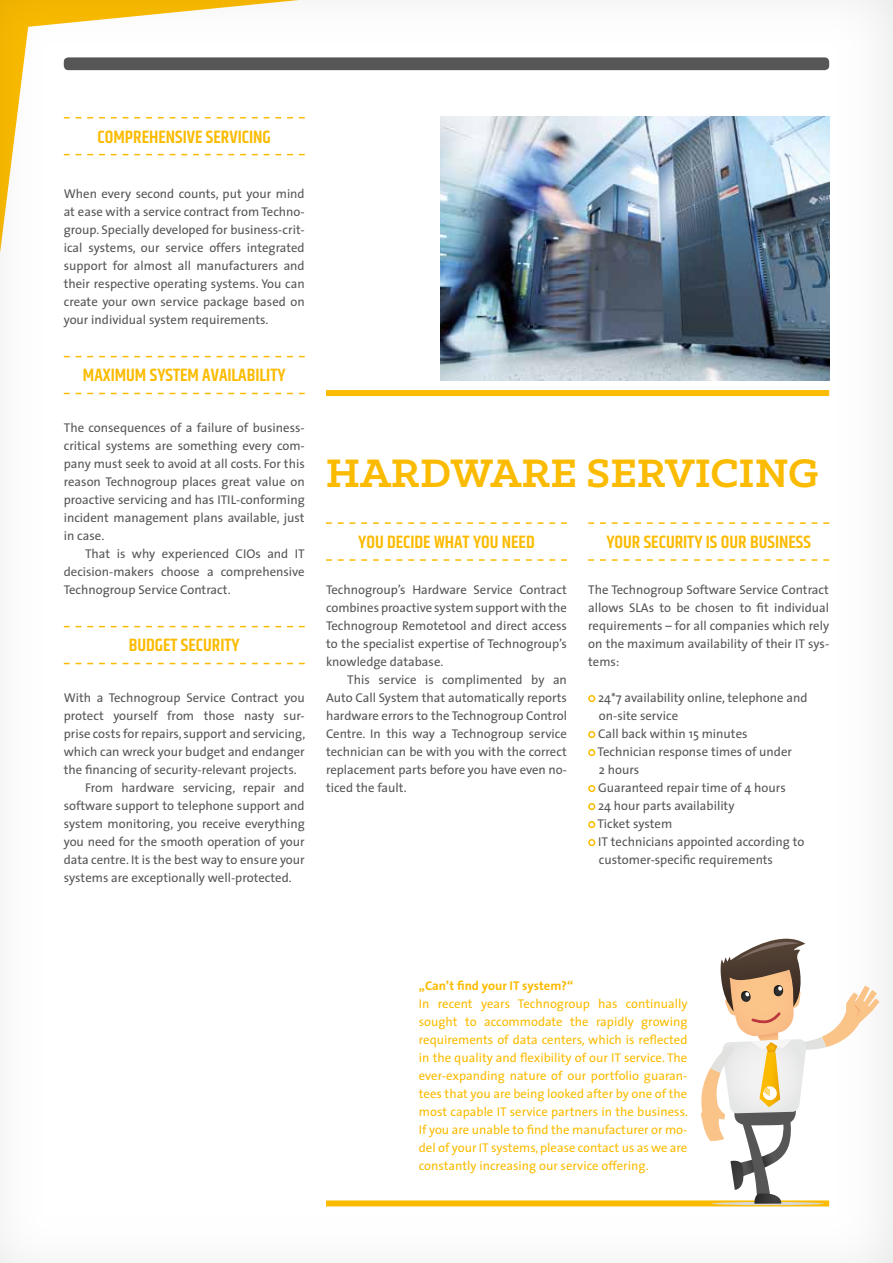
<style>
.page{position:relative;width:893px;height:1263px;background:#fff}
.page>*{position:absolute;margin:0;border:0;box-sizing:border-box;transform-origin:0 0}
.t1{font:700 45px "Klinic Slab";color:#fbbb00}
.t2{font:600 18px "Khand";color:#fbbb00}
.t3{font:12.75px/18px "The Sans";color:#565656;text-align:justify}
.t4{font:12.75px/18px "The Sans";color:#fbbb00;text-align:justify}
.t5{font:700 12.75px "The Sans";color:#fbbb00}
</style>
<div class="page">
<img style="left:440px;top:117px;width:389px;height:264px">
<div style="left:64px;top:57px;width:765px;height:13px;background:#565656;border-radius:4px"></div>
<div style="left:326px;top:390px;width:503px;height:6px;background:#fbbb00"></div>
<svg style="left:64px;top:117px;width:241px;height:1px"></svg>
<svg style="left:64px;top:154px;width:241px;height:1px"></svg>
<svg style="left:64px;top:356px;width:241px;height:1px"></svg>
<svg style="left:64px;top:393px;width:241px;height:1px"></svg>
<svg style="left:64px;top:626px;width:241px;height:1px"></svg>
<svg style="left:64px;top:663px;width:241px;height:1px"></svg>
<svg style="left:326px;top:522px;width:241px;height:2px"></svg>
<svg style="left:326px;top:559px;width:241px;height:2px"></svg>
<svg style="left:588px;top:522px;width:241px;height:2px"></svg>
<svg style="left:588px;top:559px;width:241px;height:2px"></svg>
<div style="left:588px;top:695px;width:7px;height:7px;border:2px solid #fbbb00;border-radius:50%"></div>
<div style="left:588px;top:731px;width:7px;height:7px;border:2px solid #fbbb00;border-radius:50%"></div>
<div style="left:588px;top:749px;width:7px;height:7px;border:2px solid #fbbb00;border-radius:50%"></div>
<div style="left:588px;top:785px;width:7px;height:7px;border:2px solid #fbbb00;border-radius:50%"></div>
<div style="left:588px;top:803px;width:7px;height:7px;border:2px solid #fbbb00;border-radius:50%"></div>
<div style="left:588px;top:821px;width:7px;height:7px;border:2px solid #fbbb00;border-radius:50%"></div>
<div style="left:588px;top:839px;width:7px;height:7px;border:2px solid #fbbb00;border-radius:50%"></div>
<div style="left:326px;top:1200px;width:503px;height:6px;background:#fbbb00"></div>
<hr style="left:712px;top:1202px;width:112px;height:3px;background:#d6d7d6;border-radius:50%">
<svg style="left:701px;top:938px;width:179px;height:266px"></svg>
<h2 class="t2" style="left:98px;top:125px;width:175px">COMPREHENSIVE SERVICING</h2>
<p class="t3" style="left:64px;top:184px;width:242px">When every second counts, put your mind at ease with a service contract from Techno&shy;group. Specially developed for business-crit&shy;ical systems, our service offers integrated support for almost all manufacturers and their respective operating systems. You can create your own service package based on your individual system requirements.</p>
<h2 class="t2" style="left:83px;top:363px;width:204px">MAXIMUM SYSTEM AVAILABILITY</h2>
<p class="t3" style="left:64px;top:418px;width:242px">The consequences of a failure of business&shy;critical systems are something every com&shy;pany must seek to avoid at all costs. For this reason Technogroup places great value on proactive servicing and has ITIL-conforming incident management plans available, just in case.</p>
<p class="t3" style="left:64px;top:544px;width:242px;text-indent:21px">That is why experienced CIOs and IT decision-makers choose a comprehensive Technogroup Service Contract.</p>
<h2 class="t2" style="left:129px;top:633px;width:112px">BUDGET SECURITY</h2>
<p class="t3" style="left:64px;top:688px;width:242px">With a Technogroup Service Contract you</p>
<p class="t3" style="left:64px;top:706px;width:242px">protect yourself from those nasty sur-</p>
<p class="t3" style="left:64px;top:724px;width:243px">prise costs for repairs, support and servicing,</p>
<p class="t3" style="left:64px;top:742px;width:242px">which can wreck your budget and endanger</p>
<p class="t3" style="left:64px;top:760px;width:234px">the financing of security-relevant projects.</p>
<p class="t3" style="left:85px;top:778px;width:221px">From hardware servicing, repair and</p>
<p class="t3" style="left:64px;top:796px;width:242px">software support to telephone support and</p>
<p class="t3" style="left:64px;top:814px;width:242px">system monitoring, you receive everything</p>
<p class="t3" style="left:64px;top:832px;width:242px">you need for the smooth operation of your</p>
<p class="t3" style="left:64px;top:850px;width:242px">data centre. It is the best way to ensure your</p>
<p class="t3" style="left:64px;top:868px;width:229px">systems are exceptionally well-protected.</p>
<h1 class="t1" style="left:326px;top:443px;width:495px">HARDWARE SERVICING</h1>
<h2 class="t2" style="left:358px;top:530px;width:178px">YOU DECIDE WHAT YOU NEED</h2>
<p class="t3" style="left:326px;top:580px;width:242px">Technogroup’s Hardware Service Contract combines proactive system support with the Technogroup Remotetool and direct access to the specialist expertise of Technogroup’s knowledge database.</p>
<p class="t3" style="left:326px;top:670px;width:242px;text-indent:21px">This service is complimented by an Auto Call System that automatically reports hardware errors to the Technogroup Control Centre. In this way a Technogroup service technician can be with you with the correct replacement parts before you have even no&shy;ticed the fault.</p>
<h2 class="t2" style="left:606px;top:530px;width:206px">YOUR SECURITY IS OUR BUSINESS</h2>
<p class="t3" style="left:588px;top:580px;width:242px">The Technogroup Software Service Contract allows SLAs to be chosen to fit individual requirements – for all companies which rely on the maximum availability of their IT sys&shy;tems:</p>
<p class="t3" style="left:598px;top:688px;width:211px;text-align:left">24*7 availability online, telephone and on-site service<br>Call back within 15 minutes<br>Technician response times of under<br>2 hours<br>Guaranteed repair time of 4 hours<br>24 hour parts availability<br>Ticket system<br>IT technicians appointed according to customer-specific requirements</p>
<p class="t5" style="left:419px;top:975px;width:156px">„Can’t find your IT system?“</p>
<p class="t4" style="left:419px;top:994px;width:271px">In recent years Technogroup has continually sought to accommodate the rapidly growing requirements of data centers, which is reflected in the quality and flexibility of our IT service. The ever-expanding nature of our portfolio guaran&shy;tees that you are being looked after by one of the most capable IT service partners in the business.<br>If you are unable to find the manufacturer or mo&shy;del of your IT systems, please contact us as we are constantly increasing our service offering.</p>
</div>
